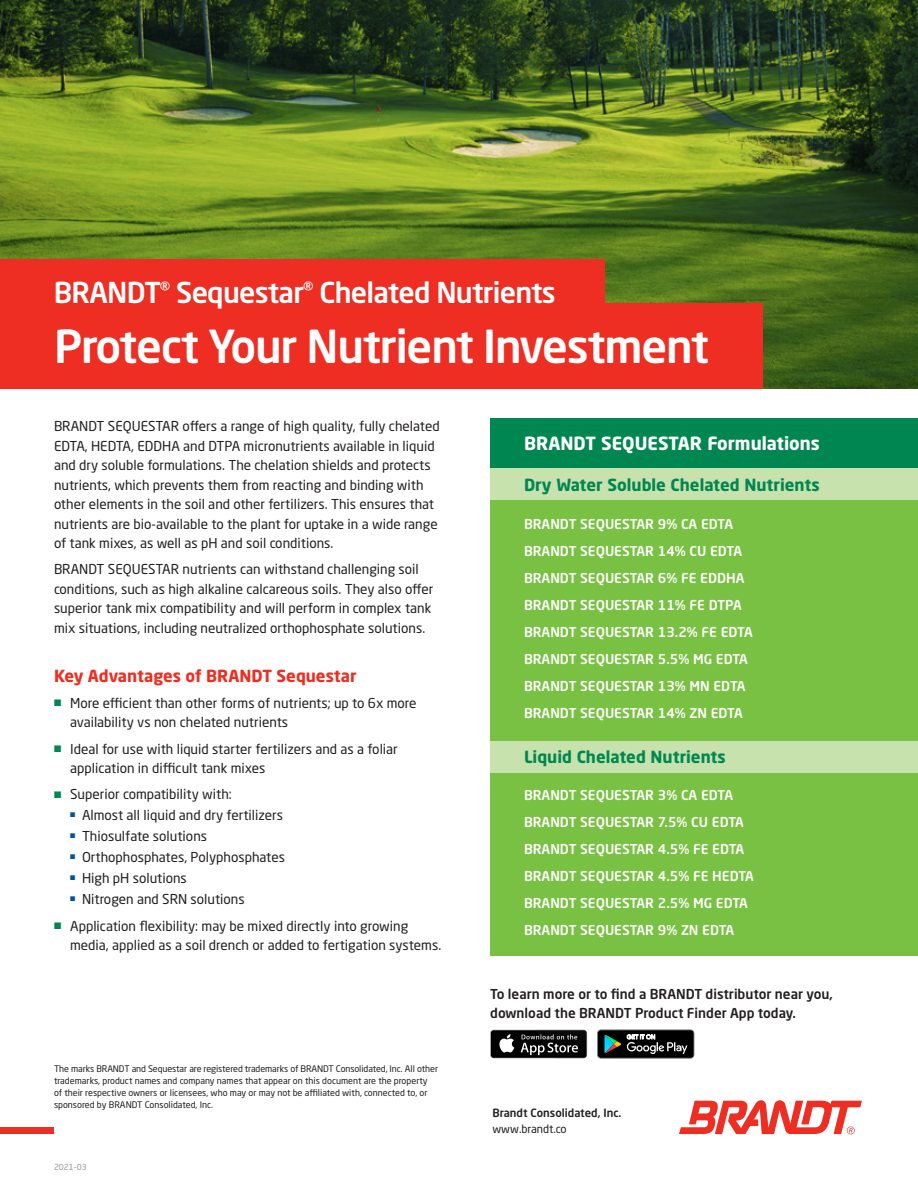
<style>
.page{position:relative;width:918px;height:1188px;background:#fff}
.page>*{position:absolute;margin:0;border:0;box-sizing:border-box;transform-origin:0 0}
.t1{font:500 45px "Neo Sans Pro";letter-spacing:-.025em;color:#fff}
._06-Body_title{font:500 28.5px "Neo Sans Pro";letter-spacing:-.025em;color:#fff}
.t2{font:700 18px "Neo Sans Pro";color:#fff}
.t3{font:700 16.5px "Neo Sans Pro";color:#008751}
.Paragraph_Style_1{font:700 16.5px "Neo Sans Pro";color:#ee2e22}
.Paragraph_Style_1-2{font:13.5px/19.5px "Neo Sans Pro";color:#231f20}
.t4{font:500 13.5px "Neo Sans Pro";color:#fff}
.BodySubtitle{font:500 13.5px/19.5px "Neo Sans Pro";color:#231f20}
.t5{font:500 11.25px "Neo Sans Pro";color:#231f20}
.t6{font:11.25px "Neo Sans Pro";color:#231f20}
._07-Body_subtitle{font:9px/12px "Neo Sans Pro";color:#231f20}
.t7{font:8.25px "Neo Sans Pro";color:#939598}
.s1{color:#008751}
</style>
<div class="page">
<div style="left:0;top:1128px;width:54px;height:6px;background:#ee2e22"></div>
<svg style="left:679px;top:1100px;width:183px;height:34px"></svg>
<img style="left:0;top:0;width:918px;height:388px">
<div style="left:0;top:303px;width:762px;height:85px;background:#ee2e22"></div>
<div style="left:0;top:259px;width:605px;height:60px;background:#ee2e22"></div>
<div style="left:490px;top:452px;width:428px;height:504px;background:#79c142"></div>
<div style="left:490px;top:468px;width:428px;height:31px;background:#c8e2ae"></div>
<div style="left:490px;top:741px;width:428px;height:31px;background:#c8e2ae"></div>
<div style="left:490px;top:419px;width:428px;height:49px;background:#008751"></div>
<div style="left:491px;top:1030px;width:95px;height:28px;background:#000;border-radius:3px"></div>
<svg style="left:499px;top:1034px;width:15px;height:19px"></svg>
<svg style="left:521px;top:1030px;width:66px;height:28px"></svg>
<svg style="left:597px;top:1030px;width:97px;height:28px;background:#292f2d"></svg>
<p class="_06-Body_title" style="left:54px;top:275px;width:504px">BRANDT<sup>®</sup> Sequestar<sup>®</sup> Chelated Nutrients</p>
<p class="t1" style="left:54px;top:318px;width:657px">Protect Your Nutrient Investment</p>
<p class="Paragraph_Style_1-2" style="left:54px;top:416px;width:387px">BRANDT SEQUESTAR offers a range of high quality, fully chelated EDTA, HEDTA, EDDHA and DTPA micronutrients available in liquid and dry soluble formulations. The chelation shields and protects nutrients, which prevents them from reacting and binding with other elements in the soil and other fertilizers. This ensures that nutrients are bio-available to the plant for uptake in a wide range of tank mixes, as well as pH and soil conditions.</p>
<p class="Paragraph_Style_1-2" style="left:54px;top:560px;width:381px">BRANDT SEQUESTAR nutrients can withstand challenging soil conditions, such as high alkaline calcareous soils. They also offer superior tank mix compatibility and will perform in complex tank mix situations, including neutralized orthophosphate solutions.</p>
<p class="Paragraph_Style_1" style="left:54px;top:665px;width:304px">Key Advantages of BRANDT Sequestar</p>
<p class="Paragraph_Style_1-2" style="left:70px;top:693px;width:348px;text-indent:-16px"><span class="s1">■</span> More efficient than other forms of nutrients; up to 6x more availability vs non chelated nutrients</p>
<p class="Paragraph_Style_1-2" style="left:70px;top:739px;width:329px;text-indent:-16px"><span class="s1">■</span> Ideal for use with liquid starter fertilizers and as a foliar application in difficult tank mixes</p>
<p class="Paragraph_Style_1-2" style="left:54px;top:785px;width:179px"><span class="s1">■</span> Superior compatibility with:</p>
<p class="Paragraph_Style_1-2" style="left:70px;top:806px;width:214px"><sup>■</sup> Almost all liquid and dry fertilizers</p>
<p class="Paragraph_Style_1-2" style="left:70px;top:827px;width:138px"><sup>■</sup> Thiosulfate solutions</p>
<p class="Paragraph_Style_1-2" style="left:70px;top:848px;width:216px"><sup>■</sup> Orthophosphates, Polyphosphates</p>
<p class="Paragraph_Style_1-2" style="left:70px;top:869px;width:118px"><sup>■</sup> High pH solutions</p>
<p class="Paragraph_Style_1-2" style="left:70px;top:890px;width:176px"><sup>■</sup> Nitrogen and SRN solutions</p>
<p class="Paragraph_Style_1-2" style="left:70px;top:916px;width:373px;text-indent:-16px"><span class="s1">■</span> Application flexibility: may be mixed directly into growing media, applied as a soil drench or added to fertigation systems.</p>
<p class="_07-Body_subtitle" style="left:54px;top:1063px;width:386px">The marks BRANDT and Sequestar are registered trademarks of BRANDT Consolidated, Inc. All other trademarks, product names and company names that appear on this document are the property<br>of their respective owners or licensees, who may or may not be affiliated with, connected to, or sponsored by BRANDT Consolidated, Inc.</p>
<p class="t7" style="left:54px;top:1162px;width:34px">2021-03</p>
<p class="t2" style="left:524px;top:432px;width:297px">BRANDT SEQUESTAR Formulations</p>
<p class="t3" style="left:524px;top:475px;width:297px">Dry Water Soluble Chelated Nutrients</p>
<p class="t4" style="left:524px;top:515px;width:210px">BRANDT SEQUESTAR 9% CA EDTA</p>
<p class="t4" style="left:524px;top:542px;width:220px">BRANDT SEQUESTAR 14% CU EDTA</p>
<p class="t4" style="left:524px;top:569px;width:222px">BRANDT SEQUESTAR 6% FE EDDHA</p>
<p class="t4" style="left:524px;top:596px;width:219px">BRANDT SEQUESTAR 11% FE DTPA</p>
<p class="t4" style="left:524px;top:623px;width:230px">BRANDT SEQUESTAR 13.2% FE EDTA</p>
<p class="t4" style="left:524px;top:650px;width:225px">BRANDT SEQUESTAR 5.5% MG EDTA</p>
<p class="t4" style="left:524px;top:677px;width:223px">BRANDT SEQUESTAR 13% MN EDTA</p>
<p class="t4" style="left:524px;top:704px;width:220px">BRANDT SEQUESTAR 14% ZN EDTA</p>
<p class="t3" style="left:524px;top:746px;width:203px">Liquid Chelated Nutrients</p>
<p class="t4" style="left:524px;top:787px;width:210px">BRANDT SEQUESTAR 3% CA EDTA</p>
<p class="t4" style="left:524px;top:814px;width:221px">BRANDT SEQUESTAR 7.5% CU EDTA</p>
<p class="t4" style="left:524px;top:841px;width:222px">BRANDT SEQUESTAR 4.5% FE EDTA</p>
<p class="t4" style="left:524px;top:868px;width:231px">BRANDT SEQUESTAR 4.5% FE HEDTA</p>
<p class="t4" style="left:524px;top:895px;width:225px">BRANDT SEQUESTAR 2.5% MG EDTA</p>
<p class="t4" style="left:524px;top:922px;width:212px">BRANDT SEQUESTAR 9% ZN EDTA</p>
<p class="BodySubtitle" style="left:490px;top:984px;width:344px">To learn more or to find a BRANDT distributor near you, download the BRANDT Product Finder App today.</p>
<p class="t5" style="left:492px;top:1106px;width:131px">Brandt Consolidated, Inc.</p>
<p class="t6" style="left:492px;top:1122px;width:76px">www.brandt.co</p>
</div>
